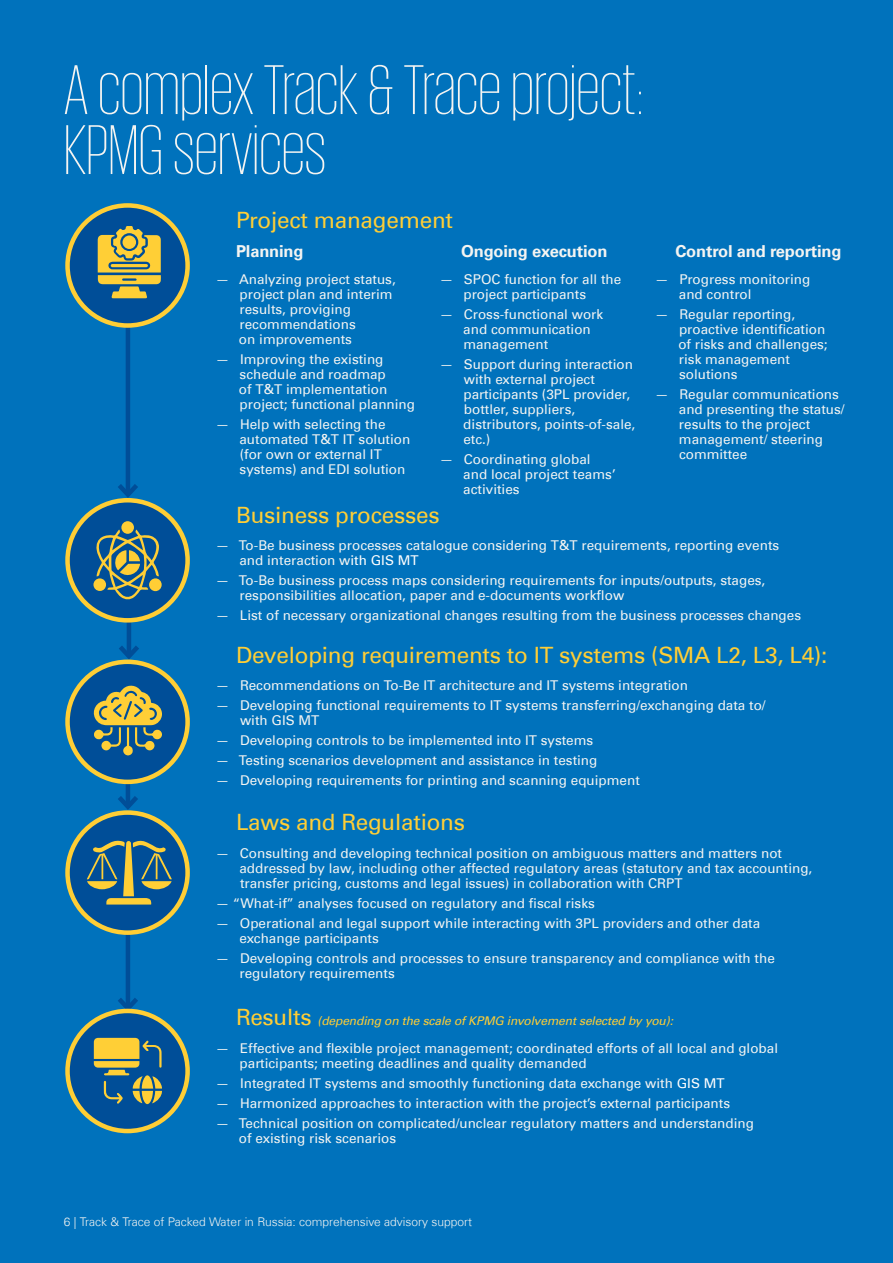
<style>
.page{position:relative;width:893px;height:1263px;background:#0072bc}
.page>*{position:absolute;margin:0;border:0;box-sizing:border-box;transform-origin:0 0}
.t1{font:200 72px/60px "KPMG Cyrillic";color:#f4f4f2}
.t2{font:22.5px "Universfor KPMG";letter-spacing:-.01em;color:#ffce35}
.t3{font:700 16.5px "Universfor KPMG";letter-spacing:-.01em;color:#f4f4f2}
.t4{font:13.5px/15px "Universfor KPMG";color:#f4f4f2}
.t5{font:300 12px "Universfor KPMG";color:#f4f4f2}
.t6{font:italic 12px "Universfor KPMG";letter-spacing:-.01em;color:#ffce35}
.s1{color:#fff}
.s2{font-style:normal;font-size:22.5px}
</style>
<div class="page">
<hr style="left:126px;top:327px;width:4px;height:168px;background:#004e98">
<svg style="left:113px;top:479px;width:30px;height:21px"></svg>
<hr style="left:127px;top:620px;width:4px;height:36px;background:#004e98">
<svg style="left:119px;top:641px;width:20px;height:18px"></svg>
<hr style="left:126px;top:780px;width:4px;height:27px;background:#004e98">
<svg style="left:113px;top:791px;width:29px;height:21px"></svg>
<hr style="left:126px;top:933px;width:4px;height:75px;background:#004e98">
<svg style="left:113px;top:993px;width:30px;height:18px"></svg>
<div style="left:68px;top:662px;width:120px;height:120px;background:#004e98;border-radius:50%"></div>
<div style="left:65px;top:659px;width:125px;height:125px;border:4px solid #ffce35;border-radius:50%"></div>
<svg style="left:93px;top:685px;width:69px;height:70px"></svg>
<div style="left:68px;top:205px;width:120px;height:120px;background:#004e98;border-radius:50%"></div>
<div style="left:65px;top:203px;width:125px;height:125px;border:4px solid #ffce35;border-radius:50%"></div>
<svg style="left:98px;top:226px;width:63px;height:72px"></svg>
<div style="left:123px;top:235px;width:13px;height:14px;background:#ffcf36;border-radius:50%"></div>
<div style="left:68px;top:500px;width:120px;height:120px;background:#004e98;border-radius:50%"></div>
<div style="left:65px;top:498px;width:125px;height:124px;border:4px solid #ffce35;border-radius:50%"></div>
<svg style="left:149px;top:578px;width:13px;height:13px"></svg>
<svg style="left:93px;top:578px;width:13px;height:13px"></svg>
<div style="left:121px;top:521px;width:13px;height:13px;background:#ffce35;border-radius:50%"></div>
<svg style="left:96px;top:529px;width:63px;height:71px"></svg>
<svg style="left:68px;top:812px;width:120px;height:121px;fill:#004e98"></svg>
<div style="left:65px;top:810px;width:125px;height:125px;border:4px solid #ffce35;border-radius:50%"></div>
<svg style="left:87px;top:840px;width:85px;height:64px"></svg>
<div style="left:68px;top:1011px;width:120px;height:120px;background:#004e98;border-radius:50%"></div>
<div style="left:65px;top:1009px;width:125px;height:124px;border:4px solid #ffce35;border-radius:50%"></div>
<svg style="left:94px;top:1038px;width:68px;height:67px"></svg>
<h1 class="t1" style="left:64px;top:58px;width:581px">A complex Track &amp; Trace project:<br>KPMG services</h1>
<h2 class="t2" style="left:236px;top:206px;width:218px">Project management</h2>
<p class="t3" style="left:236px;top:242px;width:69px">Planning</p>
<p class="t3" style="left:461px;top:242px;width:148px">Ongoing execution</p>
<p class="t3" style="left:675px;top:242px;width:167px">Control and reporting</p>
<p class="t4" style="left:239px;top:271px;width:158px;text-indent:-23px">— Analyzing project status, project plan and interim results, proviging recommendations<br>on improvements</p>
<p class="t4" style="left:239px;top:351px;width:178px;text-indent:-23px">— Improving the existing schedule and roadmap<br>of T&amp;T implementation project; functional planning</p>
<p class="t4" style="left:239px;top:417px;width:172px;text-indent:-24px">— Help with selecting the automated T&amp;T IT solution (for own or external IT systems) and EDI solution</p>
<p class="t4" style="left:463px;top:271px;width:159px;text-indent:-24px">— SPOC function for all the project participants</p>
<p class="t4" style="left:463px;top:306px;width:141px;text-indent:-24px">— Cross-functional work and communication management</p>
<p class="t4" style="left:463px;top:357px;width:174px;text-indent:-24px">— Support during interaction with external project participants (3PL provider, bottler, suppliers, distributors, points-of-sale, etc.)</p>
<p class="t4" style="left:463px;top:452px;width:154px;text-indent:-24px">— Coordinating global and local project teams’ activities</p>
<h2 class="t2" style="left:236px;top:501px;width:205px">Business processes</h2>
<p class="t4" style="left:679px;top:271px;width:133px;text-indent:-24px">— Progress monitoring and control</p>
<p class="t4" style="left:678px;top:306px;width:151px;text-indent:-23px">— Regular reporting, proactive identification of risks and challenges; risk management solutions</p>
<p class="t4" style="left:679px;top:387px;width:167px;text-indent:-24px">— Regular communications and presenting the status/ results to the project management/ steering committee</p>
<p class="t4" style="left:239px;top:538px;width:541px;text-indent:-24px">— To-Be business processes catalogue considering T&amp;T requirements, reporting events and interaction w<span class="s1">ith GIS MT</span></p>
<p class="t4" style="left:239px;top:573px;width:527px;text-indent:-24px">— To-Be business process maps considering requirements for inputs/outputs, stages, responsibilities allocation, paper and e-documents workflow</p>
<p class="t4" style="left:216px;top:608px;width:587px">— List of necessary organizational changes resulting from the business processes changes</p>
<h2 class="t2" style="left:236px;top:641px;width:593px">Developing requirements to IT systems (SMA L2, L3, L4):</h2>
<p class="t4" style="left:216px;top:678px;width:474px">— Recommendations on To-Be IT architecture and IT systems integration</p>
<p class="t4" style="left:240px;top:698px;width:527px;text-indent:-24px">— Developing functional requirements to IT systems transferring/exchanging data to/ with GIS MT</p>
<p class="t4" style="left:216px;top:733px;width:379px">— Developing controls to be implemented into IT systems</p>
<p class="t4" style="left:216px;top:753px;width:383px">— Testing scenarios development and assistance in testing</p>
<p class="t4" style="left:216px;top:773px;width:425px">— Developing requirements for printing and scanning equipment</p>
<h2 class="t2" style="left:236px;top:808px;width:231px">Laws and Regulations</h2>
<p class="t4" style="left:239px;top:845px;width:574px;text-indent:-24px">— Consulting and developing technical position on ambiguous matters and matters not addressed by law, including other affected regulatory areas (statutory and tax accounting, transfer pricing, customs and legal issues) in collaboration with CRPT</p>
<p class="t4" style="left:216px;top:895px;width:380px">— “What-if” analyses focused on regulatory and fiscal risks</p>
<p class="t4" style="left:239px;top:915px;width:522px;text-indent:-24px">— Operational and legal support while interacting with 3PL providers and other data exchange participants</p>
<p class="t4" style="left:239px;top:951px;width:537px;text-indent:-24px">— Developing controls and processes to ensure transparency and compliance with the regulatory requirements</p>
<p class="t6" style="left:236px;top:1014px;width:439px"><span class="s2">Results</span> (depending on the scale of KPMG involvement selected by you):</p>
<p class="t4" style="left:240px;top:1040px;width:540px;text-indent:-24px">— Effective and flexible project management; coordinated efforts of all local and global participants; meeting deadlines and quality demanded</p>
<p class="t4" style="left:216px;top:1075px;width:510px">— Integrated IT systems and smoothly functioning data exchange with <span class="s1">GIS MT</span></p>
<p class="t4" style="left:216px;top:1095px;width:516px">— Harmonized approaches to interaction with the project’s external participants</p>
<p class="t4" style="left:239px;top:1116px;width:516px;text-indent:-23px">— Technical position on complicated/unclear regulatory matters and understanding of existing risk scenarios</p>
<p class="t5" style="left:64px;top:1215px;width:410px">6 | Track &amp; Trace of Packed Water in Russia: comprehensive advisory support</p>
</div>
